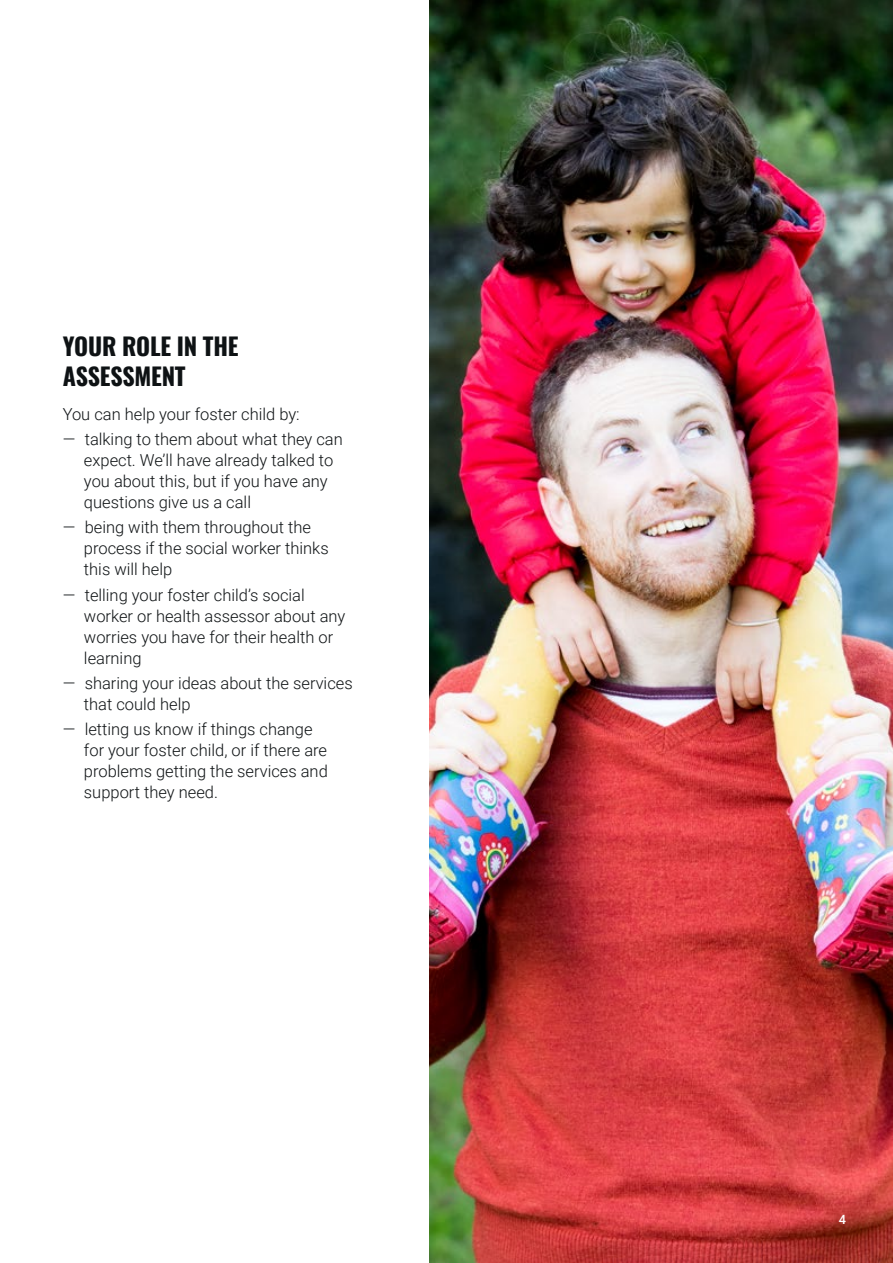
<style>
.page{position:relative;width:893px;height:1263px;background:#fff}
.page>*{position:absolute;margin:0;border:0;box-sizing:border-box;transform-origin:0 0}
.t1{font:700 24px/30px "Oswald";letter-spacing:-.01em;color:#0e1214}
.t2{font:300 16.5px/21px "Roboto";color:#0e1214}
.t3{font:500 12.75px "Roboto";color:#fff}
</style>
<div class="page">
<img style="left:429px;top:0;width:464px;height:1263px">
<h1 class="t1" style="left:63px;top:333px;width:177px">YOUR ROLE IN THE<br>ASSESSMENT</h1>
<p class="t2" style="left:63px;top:403px;width:239px">You can help your foster child by:</p>
<p class="t2" style="left:84px;top:428px;width:260px;text-indent:-21px">— talking to them about what they can expect. We’ll have already talked to you about this, but if you have any questions give us a call</p>
<p class="t2" style="left:84px;top:516px;width:246px;text-indent:-21px">— being with them throughout the process if the social worker thinks this will help</p>
<p class="t2" style="left:84px;top:584px;width:263px;text-indent:-21px">— telling your foster child’s social worker or health assessor about any worries you have for their health or learning</p>
<p class="t2" style="left:84px;top:672px;width:270px;text-indent:-21px">— sharing your ideas about the services that could help</p>
<p class="t2" style="left:84px;top:718px;width:245px;text-indent:-21px">— letting us know if things change for your foster child, or if there are problems getting the services and support they need.</p>
<p class="t3" style="left:839px;top:1211px;width:9px">4</p>
</div>
